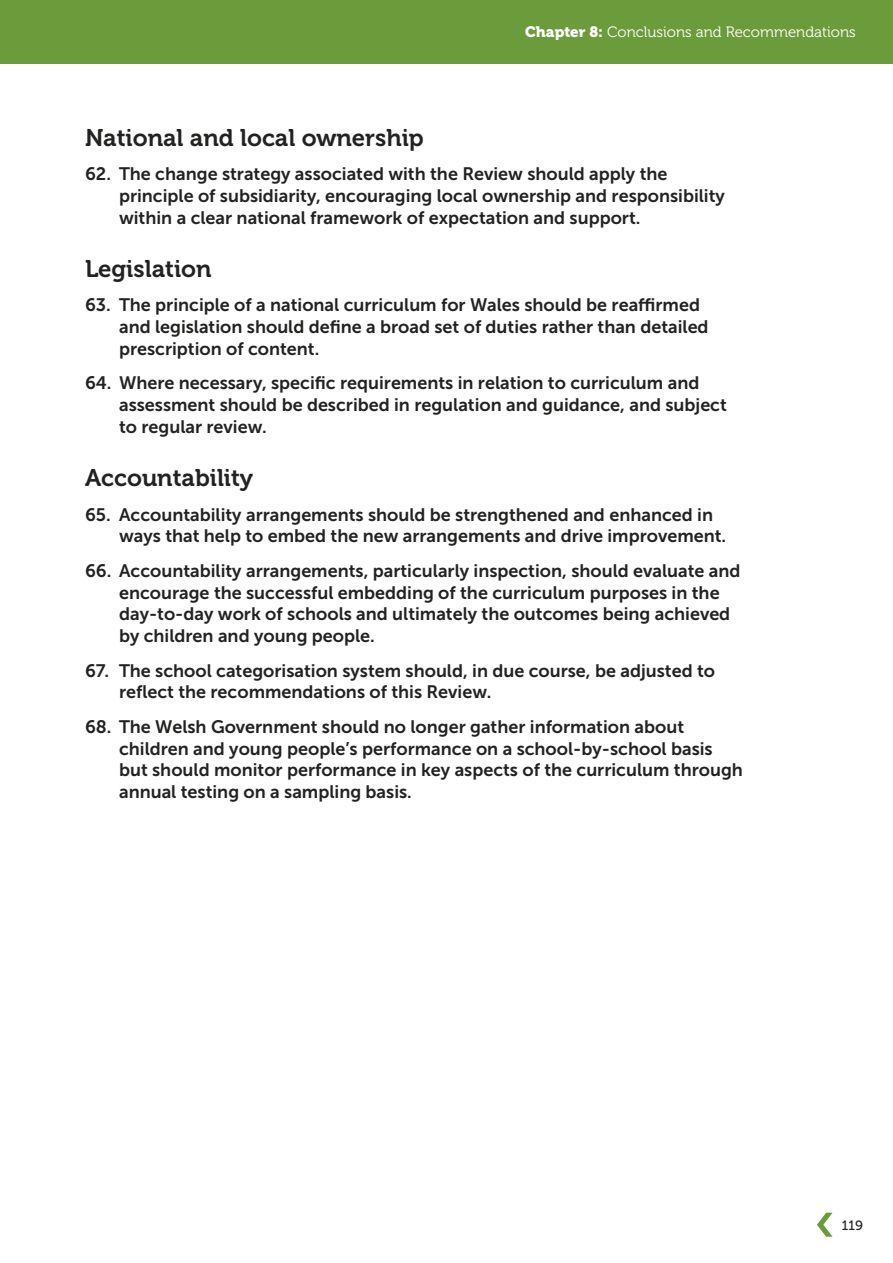
<style>
.page{position:relative;width:893px;height:1263px;background:#fff}
.page>*{position:absolute;margin:0;border:0;box-sizing:border-box;transform-origin:0 0}
.Sub_heading_1{font:24px "Museo 700";color:#222221}
.Body_text{font:18px/21.8px "Museo Sans 700";color:#222221}
.t1{font:15px "Museo 300";color:#fff}
.t2{font:13.5px "Museo Sans 500";color:#222221}
.s1{font-family:"Museo 900"}
</style>
<div class="page">
<div style="left:0;top:0;width:893px;height:64px;background:#6c9b3b"></div>
<svg style="left:817px;top:1213px;width:16px;height:24px"></svg>
<p class="t1" style="left:525px;top:24px;width:332px"><span class="s1">Chapter 8:</span> Conclusions and Recommendations</p>
<p class="Sub_heading_1" style="left:85px;top:124px;width:340px">National and local ownership</p>
<p class="Body_text" style="left:119px;top:163px;width:607px;text-indent:-34px">62. The change strategy associated with the Review should apply the principle of subsidiarity, encouraging local ownership and responsibility within a clear national framework of expectation and support.</p>
<p class="Sub_heading_1" style="left:85px;top:255px;width:128px">Legislation</p>
<p class="Body_text" style="left:119px;top:294px;width:591px;text-indent:-34px">63. The principle of a national curriculum for Wales should be reaffirmed and legislation should define a broad set of duties rather than detailed prescription of content.</p>
<p class="Body_text" style="left:119px;top:372px;width:609px;text-indent:-34px">64. Where necessary, specific requirements in relation to curriculum and assessment should be described in regulation and guidance, and subject to regular review.</p>
<p class="Sub_heading_1" style="left:85px;top:464px;width:170px">Accountability</p>
<p class="Body_text" style="left:119px;top:504px;width:609px;text-indent:-34px">65. Accountability arrangements should be strengthened and enhanced in ways that help to embed the new arrangements and drive improvement.</p>
<p class="Body_text" style="left:119px;top:560px;width:623px;text-indent:-34px">66. Accountability arrangements, particularly inspection, should evaluate and encourage the successful embedding of the curriculum purposes in the day-to-day work of schools and ultimately the outcomes being achieved by children and young people.</p>
<p class="Body_text" style="left:119px;top:660px;width:598px;text-indent:-34px">67. The school categorisation system should, in due course, be adjusted to reflect the recommendations of this Review.</p>
<p class="Body_text" style="left:119px;top:716px;width:625px;text-indent:-34px">68. The Welsh Government should no longer gather information about children and young people’s performance on a school-by-school basis but should monitor performance in key aspects of the curriculum through annual testing on a sampling basis.</p>
<p class="t2" style="left:842px;top:1218px;width:23px">119</p>
</div>
